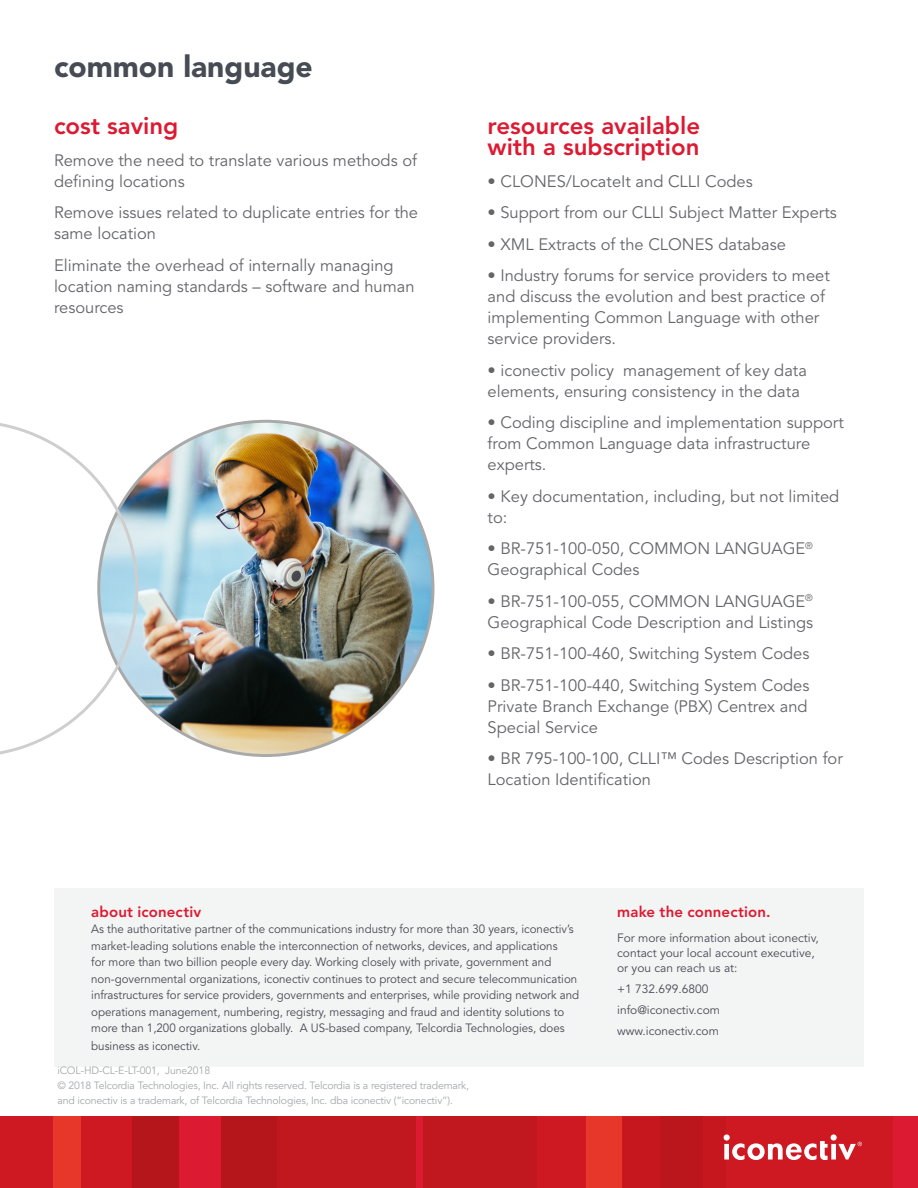
<style>
.page{position:relative;width:918px;height:1188px;background:#fff}
.page>*{position:absolute;margin:0;border:0;box-sizing:border-box;transform-origin:0 0}
.t1{font:900 30px "Avenir LT Std";color:#464b54}
.Section_Title{font:800 24px/21px "Avenir LT Std";color:#dc1a32}
.Section_Title-2{font:16.5px/21px "Avenir LT Std";color:#646569}
.Section_Title-3{font:800 15px "Avenir LT Std";letter-spacing:.01em;color:#dc1a32}
.Body_Copy{font:12px/16.6px "Avenir LT Std";color:#464b54;scale:.96 1}
.Body_Copy-2{font:12px/15px "Avenir LT Std";color:#464b54}
.t2{font:10.5px/15px "Avenir LT Std";letter-spacing:-.015em;color:#a3a7a9}
</style>
<div class="page">
<div style="left:54px;top:888px;width:810px;height:178px;background:#f3f4f4"></div>
<div style="left:0;top:1117px;width:918px;height:71px;background:#dc1a32"></div>
<div style="left:586px;top:1117px;width:36px;height:71px;background:#e7362a"></div>
<div style="left:53px;top:1117px;width:28px;height:71px;background:#e7362a"></div>
<div style="left:0;top:1117px;width:53px;height:71px;background:#ce1922"></div>
<div style="left:81px;top:1117px;width:51px;height:71px;background:#ce1922"></div>
<div style="left:537px;top:1117px;width:49px;height:71px;background:#ce1922"></div>
<hr style="left:586px;top:1117px;width:1px;height:71px;background:#d61921">
<div style="left:725px;top:1117px;width:168px;height:71px;background:#ce1922"></div>
<div style="left:277px;top:1117px;width:139px;height:71px;background:#c1171e"></div>
<div style="left:221px;top:1117px;width:56px;height:71px;background:#b5161b"></div>
<hr style="left:179px;top:1117px;width:1px;height:71px;background:#c1171e">
<div style="left:132px;top:1117px;width:47px;height:71px;background:#b5161b"></div>
<div style="left:424px;top:1117px;width:113px;height:71px;background:#c1171e"></div>
<svg style="left:622px;top:1117px;width:240px;height:71px"></svg>
<img style="left:99px;top:421px;width:334px;height:335px;border-radius:167px">
<svg style="left:0;top:423px;width:138px;height:332px"></svg>
<p class="t1" style="left:54px;top:48px;width:260px">common language</p>
<p class="Section_Title" style="left:54px;top:116px;width:126px">cost saving</p>
<p class="Section_Title-2" style="left:54px;top:150px;width:365px">Remove the need to translate various methods of defining locations</p>
<p class="Section_Title-2" style="left:54px;top:203px;width:366px">Remove issues related to duplicate entries for the same location</p>
<p class="Section_Title-2" style="left:54px;top:255px;width:362px">Eliminate the overhead of internally managing location naming standards – software and human resources</p>
<p class="Section_Title" style="left:488px;top:116px;width:214px">resources available with a subscription</p>
<p class="Section_Title-2" style="left:488px;top:171px;width:267px">• CLONES/LocateIt and CLLI Codes</p>
<p class="Section_Title-2" style="left:488px;top:203px;width:351px">• Support from our CLLI Subject Matter Experts</p>
<p class="Section_Title-2" style="left:488px;top:234px;width:300px">• XML Extracts of the CLONES database</p>
<p class="Section_Title-2" style="left:488px;top:266px;width:344px">• Industry forums for service providers to meet and discuss the evolution and best practice of implementing Common Language with other service providers.</p>
<p class="Section_Title-2" style="left:488px;top:360px;width:321px">• iconectiv policy management of key data elements, ensuring consistency in the data</p>
<p class="Section_Title-2" style="left:488px;top:413px;width:358px">• Coding discipline and implementation support from Common Language data infrastructure experts.</p>
<p class="Section_Title-2" style="left:488px;top:486px;width:353px">• Key documentation, including, but not limited to:</p>
<p class="Section_Title-2" style="left:488px;top:539px;width:327px">• BR-751-100-050, COMMON LANGUAGE<sup>®<br></sup>Geographical Codes</p>
<p class="Section_Title-2" style="left:488px;top:591px;width:327px">• BR-751-100-055, COMMON LANGUAGE<sup>®<br></sup>Geographical Code Description and Listings</p>
<p class="Section_Title-2" style="left:488px;top:644px;width:323px">• BR-751-100-460, Switching System Codes</p>
<p class="Section_Title-2" style="left:488px;top:675px;width:323px;text-align:justify">• BR-751-100-440, Switching System Codes Private Branch Exchange (PBX) Centrex and Special Service</p>
<p class="Section_Title-2" style="left:488px;top:749px;width:357px">• BR 795-100-100, CLLI™ Codes Description for<br>Location Identification</p>
<p class="Section_Title-3" style="left:91px;top:903px;width:112px">about iconectiv</p>
<p class="Body_Copy" style="left:91px;top:921px;width:510px">As the authoritative partner of the communications industry for more than 30 years, iconectiv’s market-leading solutions enable the interconnection of networks, devices, and applications<br>for more than two billion people every day. Working closely with private, government and non-governmental organizations, iconectiv continues to protect and secure telecommunication infrastructures for service providers, governments and enterprises, while providing network and operations management, numbering, registry, messaging and fraud and identity solutions to more than 1,200 organizations globally. A US-based company, Telcordia Technologies, does business as iconectiv.</p>
<p class="t2" style="left:57px;top:1063px;width:154px">iCOL-HD-CL-E-LT-001, June2018</p>
<p class="t2" style="left:57px;top:1078px;width:413px">© 2018 Telcordia Technologies, Inc. All rights reserved. Telcordia is a registered trademark, and iconectiv is a trademark, of Telcordia Technologies, Inc. dba iconectiv (“iconectiv”).</p>
<p class="Section_Title-3" style="left:617px;top:903px;width:155px">make the connection.</p>
<p class="Body_Copy-2" style="left:617px;top:931px;width:203px">For more information about iconectiv, contact your local account executive, or you can reach us at:</p>
<p class="Body_Copy-2" style="left:617px;top:979px;width:104px;line-height:21px">+1 732.699.6800 info@iconectiv.com www.iconectiv.com</p>
</div>
